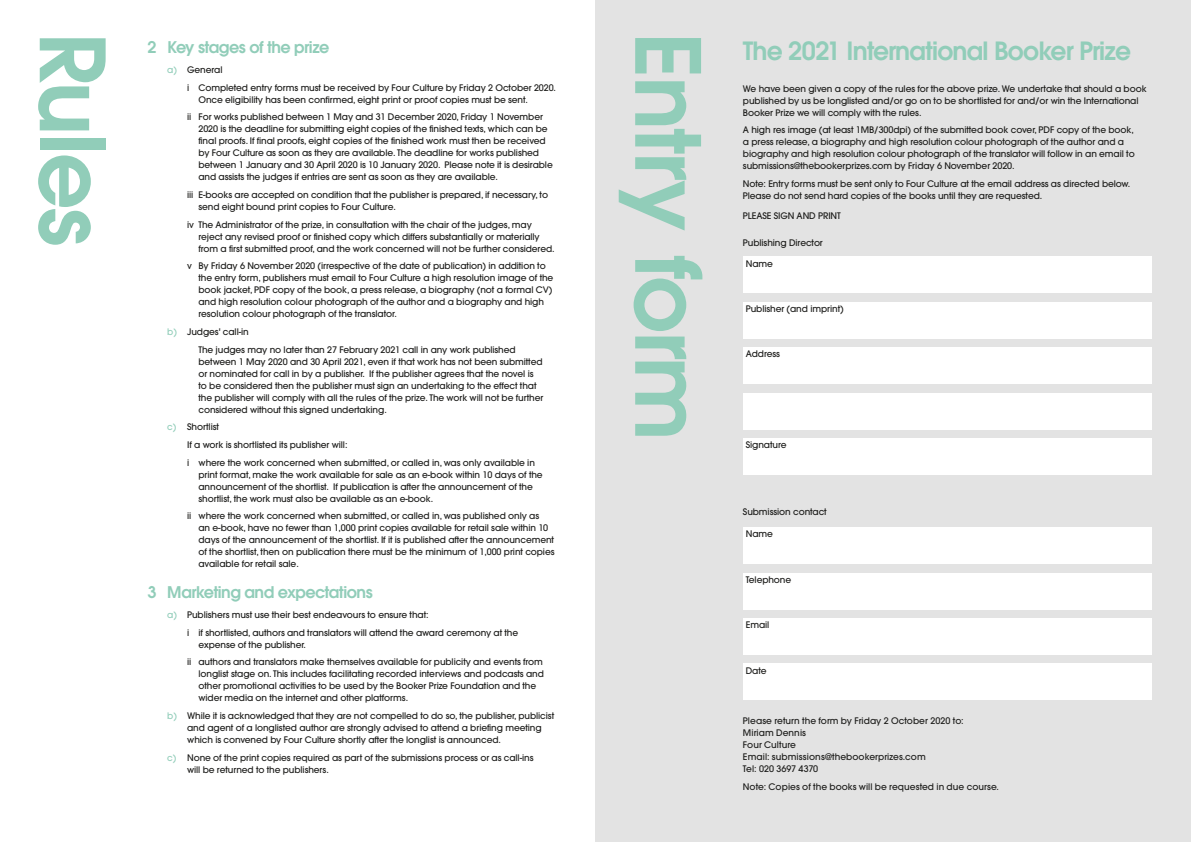
<style>
.page{position:relative;width:1191px;height:842px;background:#fff}
.page>*{position:absolute;margin:0;border:0;box-sizing:border-box;transform-origin:0 0}
.t1{font:600 89px "Avant Garde";letter-spacing:-.025em;color:#91cdb9}
.t2{font:600 25px "Avant Garde";letter-spacing:-.035em;color:#91cdb9}
.t3{font:600 16px "Avant Garde";letter-spacing:-.035em;color:#91cdb9}
.t4{font:500 9px/12px "Avant Garde";letter-spacing:-.01em;color:#1d1d1b}
.s1{color:#91cdb9}
</style>
<div class="page">
<div style="left:595px;top:0;width:596px;height:842px;background:#e3e3e3"></div>
<div style="left:743px;top:257px;width:408px;height:36px;background:#fff"></div>
<div style="left:743px;top:302px;width:408px;height:37px;background:#fff"></div>
<div style="left:743px;top:347px;width:408px;height:37px;background:#fff"></div>
<div style="left:743px;top:393px;width:408px;height:36px;background:#fff"></div>
<div style="left:743px;top:438px;width:408px;height:37px;background:#fff"></div>
<div style="left:743px;top:527px;width:408px;height:37px;background:#fff"></div>
<div style="left:743px;top:573px;width:408px;height:37px;background:#fff"></div>
<div style="left:743px;top:618px;width:408px;height:37px;background:#fff"></div>
<div style="left:743px;top:663px;width:408px;height:37px;background:#fff"></div>
<h1 class="t1" style="left:131px;top:33px;width:215px;rotate:90deg">Rules</h1>
<h1 class="t1" style="left:726px;top:33px;width:409px;rotate:90deg">Entry form</h1>
<h3 class="t3" style="left:147px;top:36px;width:183px">2 Key stages of the prize</h3>
<p class="t4" style="left:187px;top:61px;width:370px;line-height:17.7px;text-indent:-20px"><span class="s1">a)</span> General<br>i Completed entry forms must be received by Four Culture by Friday 2 October 2020.</p>
<p class="t4" style="left:187px;top:91px;width:357px;line-height:17.7px;text-align:center">Once eligibility has been confirmed, eight print or proof copies must be sent.<br>ii For works published between 1 May and 31 December 2020, Friday 1 November</p>
<p class="t4" style="left:198px;top:123px;width:356px">2020 is the deadline for submitting eight copies of the finished texts, which can be final proofs. If final proofs, eight copies of the finished work must then be received by Four Culture as soon as they are available. The deadline for works published between 1 January and 30 April 2020 is 10 January 2020. Please note it is desirable and assists the judges if entries are sent as soon as they are available.</p>
<p class="t4" style="left:198px;top:189px;width:351px;text-indent:-11px">iii E-books are accepted on condition that the publisher is prepared, if necessary, to send eight bound print copies to Four Culture.</p>
<p class="t4" style="left:198px;top:218px;width:358px;text-indent:-11px">iv The Administrator of the prize, in consultation with the chair of the judges, may reject any revised proof or finished copy which differs substantially or materially from a first submitted proof, and the work concerned will not be further considered.</p>
<p class="t4" style="left:198px;top:260px;width:356px;text-indent:-11px">v By Friday 6 November 2020 (irrespective of the date of publication) in addition to the entry form, publishers must email to Four Culture a high resolution image of the book jacket, PDF copy of the book, a press release, a biography (not a formal CV) and high resolution colour photograph of the author and a biography and high resolution colour photograph of the translator.</p>
<p class="t4" style="left:198px;top:323px;width:319px;line-height:17.7px;text-indent:-31px"><span class="s1">b)</span> Judges' call-in<br>The judges may no later than 27 February 2021 call in any work published</p>
<p class="t4" style="left:198px;top:355px;width:346px">between 1 May 2020 and 30 April 2021, even if that work has not been submitted or nominated for call in by a publisher. If the publisher agrees that the novel is to be considered then the publisher must sign an undertaking to the effect that the publisher will comply with all the rules of the prize. The work will not be further considered without this signed undertaking.</p>
<p class="t4" style="left:187px;top:418px;width:349px;line-height:17.7px;text-indent:-20px"><span class="s1">c)</span> Shortlist<br>If a work is shortlisted its publisher will:<br>i where the work concerned when submitted, or called in, was only available in</p>
<p class="t4" style="left:198px;top:468px;width:346px">print format, make the work available for sale as an e-book within 10 days of the announcement of the shortlist. If publication is after the announcement of the shortlist, the work must also be available as an e-book.</p>
<p class="t4" style="left:198px;top:510px;width:357px;text-indent:-11px">ii where the work concerned when submitted, or called in, was published only as<br>an e-book, have no fewer than 1,000 print copies available for retail sale within 10 days of the announcement of the shortlist. If it is published after the announcement of the shortlist, then on publication there must be the minimum of 1,000 print copies available for retail sale.</p>
<h3 class="t3" style="left:147px;top:581px;width:227px">3 Marketing and expectations</h3>
<p class="t4" style="left:187px;top:606px;width:332px;line-height:17.7px;text-indent:-20px"><span class="s1">a)</span> Publishers must use their best endeavours to ensure that:<br>i if shortlisted, authors and translators will attend the award ceremony at the</p>
<p class="t4" style="left:187px;top:636px;width:357px;line-height:17.7px;text-indent:11px">expense of the publisher.<br>ii authors and translators make themselves available for publicity and events from</p>
<p class="t4" style="left:198px;top:668px;width:347px">longlist stage on. This includes facilitating recorded interviews and podcasts and other promotional activities to be used by the Booker Prize Foundation and the wider media on the internet and other platforms.</p>
<p class="t4" style="left:187px;top:710px;width:368px;text-indent:-20px"><span class="s1">b)</span> While it is acknowledged that they are not compelled to do so, the publisher, publicist and agent of a longlisted author are strongly advised to attend a briefing meeting which is convened by Four Culture shortly after the longlist is announced.</p>
<p class="t4" style="left:187px;top:751px;width:348px;text-indent:-20px"><span class="s1">c)</span> None of the print copies required as part of the submissions process or as call-ins will be returned to the publishers.</p>
<h2 class="t2" style="left:743px;top:34px;width:389px">The 2021 International Booker Prize</h2>
<p class="t4" style="left:743px;top:82px;width:405px">We have been given a copy of the rules for the above prize. We undertake that should a book published by us be longlisted and/or go on to be shortlisted for and/or win the International<br>Booker Prize we will comply with the rules.</p>
<p class="t4" style="left:743px;top:124px;width:393px">A high res image (at least 1MB/300dpi) of the submitted book cover, PDF copy of the book, a press release, a biography and high resolution colour photograph of the author and a biography and high resolution colour photograph of the translator will follow in an email to submissions@thebookerprizes.com by Friday 6 November 2020.</p>
<p class="t4" style="left:743px;top:178px;width:389px">Note: Entry forms must be sent only to Four Culture at the email address as directed below.<br>Please do not send hard copies of the books until they are requested.</p>
<p class="t4" style="left:743px;top:210px;width:99px">PLEASE SIGN AND PRINT</p>
<p class="t4" style="left:743px;top:236px;width:81px">Publishing Director</p>
<p class="t4" style="left:746px;top:257px;width:29px">Name</p>
<p class="t4" style="left:746px;top:303px;width:99px">Publisher (and imprint)</p>
<p class="t4" style="left:746px;top:348px;width:36px">Address</p>
<p class="t4" style="left:746px;top:439px;width:42px">Signature</p>
<p class="t4" style="left:743px;top:505px;width:85px">Submission contact</p>
<p class="t4" style="left:746px;top:528px;width:29px">Name</p>
<p class="t4" style="left:746px;top:573px;width:47px">Telephone</p>
<p class="t4" style="left:746px;top:619px;width:25px">Email</p>
<p class="t4" style="left:746px;top:664px;width:22px">Date</p>
<p class="t4" style="left:743px;top:715px;width:222px">Please return the form by Friday 2 October 2020 to:<br>Miriam Dennis<br>Four Culture<br>Email: submissions@thebookerprizes.com<br>Tel: 020 3697 4370</p>
<p class="t4" style="left:743px;top:781px;width:258px">Note: Copies of the books will be requested in due course.</p>
</div>
